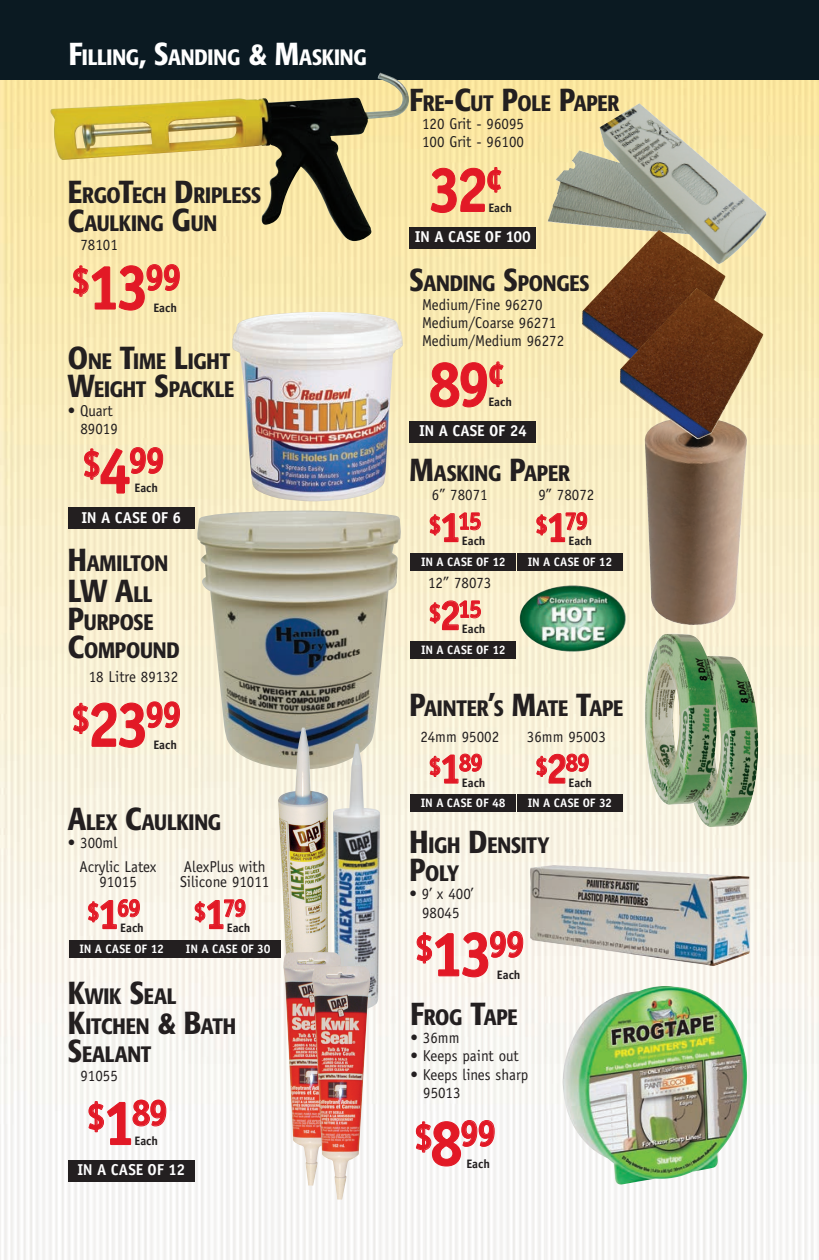
<style>
.page{position:relative;width:819px;height:1260px;background:#fff}
.page>*{position:absolute;margin:0;border:0;box-sizing:border-box;transform-origin:0 0}
.t1{font:700 63px "Officina Sans";color:#e21926;scale:.95 1}
.t2{font:700 36.75px "Officina Sans";letter-spacing:-.06em;color:#e21926;scale:.95 1}
.t3{font:500 condensed 31.5px "Formata";color:#231f20}
.t4{font:700 24.5px "Officina Sans";letter-spacing:-.07em;color:#e21926;scale:.95 1}
.t5{font:500 condensed 22.05px/28px "Formata";letter-spacing:-.01em;color:#231f20}
.t6{font:500 condensed 22.05px "Formata";letter-spacing:-.01em;color:#fff}
.t7{font:15.75px/18.2px "Officina Sans";color:#231f20;scale:.95 1}
.t8{font:700 15.75px "Officina Sans";letter-spacing:-.015em;color:#fefefe}
.t9{font:700 12.25px "Officina Sans";letter-spacing:-.005em;color:#fefefe}
.t10{font:700 12.25px "Officina Sans";color:#231f20}
.s1{font-size:31.5px}
.s2{font-size:63px}
.s3{font-size:22.05px}
.s4{font-size:42px}
</style>
<div class="page">
<img style="left:0;top:79px;width:819px;height:1181px">
<div style="left:0;top:0;width:819px;height:79px;background:#0b1a22"></div>
<svg style="left:430px;top:167px;width:72px;height:46px;background:#f5cb95"></svg>
<div style="left:409px;top:227px;width:127px;height:21px;background:#231f20"></div>
<svg style="left:430px;top:361px;width:74px;height:47px;background:#f4cca3"></svg>
<div style="left:409px;top:421px;width:127px;height:22px;background:#231f20"></div>
<svg style="left:429px;top:493px;width:52px;height:50px;background:#f5d4b4"></svg>
<div style="left:410px;top:553px;width:106px;height:18px;background:#231f20"></div>
<svg style="left:429px;top:753px;width:53px;height:31px;background:#f2c4b7"></svg>
<div style="left:410px;top:795px;width:106px;height:17px;background:#231f20"></div>
<svg style="left:429px;top:581px;width:52px;height:50px;background:#f5d3b9"></svg>
<div style="left:410px;top:641px;width:106px;height:18px;background:#231f20"></div>
<svg style="left:536px;top:512px;width:52px;height:31px;background:#f3c4a9"></svg>
<div style="left:517px;top:553px;width:106px;height:18px;background:#231f20"></div>
<svg style="left:536px;top:753px;width:53px;height:31px;background:#f2c1b5"></svg>
<div style="left:517px;top:795px;width:106px;height:17px;background:#231f20"></div>
<img style="left:520px;top:585px;width:106px;height:67px">
<svg style="left:88px;top:899px;width:52px;height:31px"></svg>
<div style="left:69px;top:940px;width:106px;height:18px;background:#231f20"></div>
<svg style="left:195px;top:899px;width:51px;height:31px"></svg>
<div style="left:175px;top:940px;width:106px;height:18px;background:#231f20"></div>
<img style="left:197px;top:511px;width:204px;height:259px">
<svg style="left:84px;top:447px;width:80px;height:47px;background:#f4cfad"></svg>
<div style="left:68px;top:508px;width:127px;height:21px;background:#231f20"></div>
<svg style="left:88px;top:1099px;width:79px;height:46px"></svg>
<div style="left:68px;top:1160px;width:127px;height:21px;background:#231f20"></div>
<img style="left:50px;top:76px;width:353px;height:84px">
<svg style="left:73px;top:264px;width:107px;height:47px;background:#f4cb9b"></svg>
<svg style="left:73px;top:701px;width:107px;height:47px;background:#f4d1bf"></svg>
<img style="left:232px;top:312px;width:171px;height:189px">
<img style="left:333px;top:744px;width:47px;height:266px">
<img style="left:278px;top:728px;width:51px;height:263px">
<img style="left:283px;top:952px;width:58px;height:234px">
<img style="left:312px;top:966px;width:58px;height:234px">
<svg style="left:417px;top:931px;width:106px;height:47px"></svg>
<img style="left:530px;top:865px;width:220px;height:101px">
<svg style="left:416px;top:1120px;width:79px;height:47px"></svg>
<img style="left:563px;top:986px;width:184px;height:199px">
<img style="left:644px;top:439px;width:104px;height:187px">
<img style="left:684px;top:656px;width:75px;height:171px">
<img style="left:643px;top:634px;width:74px;height:171px">
<img style="left:548px;top:103px;width:219px;height:162px">
<img style="left:582px;top:230px;width:144px;height:151px">
<img style="left:620px;top:288px;width:143px;height:151px">
<h3 class="t6" style="left:69px;top:44px;width:300px"><span class="s1">F</span>ILLING<span class="s1">, S</span>ANDING <span class="s1">&amp; M</span>ASKING</h3>
<h3 class="t5" style="left:68px;top:182px;width:184px"><span class="s1">E</span>RGO<span class="s1">T</span>ECH <span class="s1">D</span>RIPLESS<br><span class="s1">C</span>AULKING <span class="s1">G</span>UN</h3>
<p class="t7" style="left:80px;top:235px;width:41px">78101</p>
<h2 class="t2" style="left:71px;top:254px;width:118px">$<span class="s2">13</span>99</h2>
<p class="t10" style="left:153px;top:300px;width:25px">Each</p>
<h3 class="t5" style="left:68px;top:347px;width:168px"><span class="s1">O</span>NE <span class="s1">T</span>IME <span class="s1">L</span>IGHT<br><span class="s1">W</span>EIGHT <span class="s1">S</span>PACKLE</h3>
<p class="t7" style="left:80px;top:401px;width:41px;text-indent:-13px">• Quart<br>89019</p>
<h2 class="t2" style="left:82px;top:437px;width:89px">$<span class="s2">4</span>99</h2>
<p class="t10" style="left:134px;top:480px;width:25px">Each</p>
<p class="t8" style="left:81px;top:507px;width:101px">IN A CASE OF 6</p>
<h3 class="t5" style="left:68px;top:550px;width:102px"><span class="s1">H</span>AMILTON</h3>
<h3 class="t3" style="left:68px;top:572px;width:86px">LW A<span class="s3">LL</span></h3>
<h3 class="t5" style="left:68px;top:608px;width:114px"><span class="s1">P</span>URPOSE<br><span class="s1">C</span>OMPOUND</h3>
<p class="t7" style="left:89px;top:668px;width:96px">18 Litre 89132</p>
<h2 class="t2" style="left:71px;top:692px;width:118px">$<span class="s2">23</span>99</h2>
<p class="t10" style="left:153px;top:738px;width:25px">Each</p>
<h3 class="t5" style="left:68px;top:808px;width:155px"><span class="s1">A</span>LEX <span class="s1">C</span>AULKING</h3>
<p class="t7" style="left:68px;top:834px;width:54px">• 300ml</p>
<p class="t7" style="left:80px;top:858px;width:82px;line-height:15.8px;text-align:center">Acrylic Latex<br>91015</p>
<p class="t7" style="left:180px;top:858px;width:96px;line-height:15.8px">AlexPlus with<br>Silicone 91011</p>
<h3 class="t4" style="left:87px;top:893px;width:58px">$<span class="s4">1</span>69</h3>
<p class="t10" style="left:120px;top:921px;width:25px">Each</p>
<p class="t9" style="left:79px;top:941px;width:86px">IN A CASE OF 12</p>
<h3 class="t4" style="left:194px;top:893px;width:57px">$<span class="s4">1</span>79</h3>
<p class="t10" style="left:227px;top:921px;width:25px">Each</p>
<p class="t9" style="left:186px;top:941px;width:86px">IN A CASE OF 30</p>
<h3 class="t5" style="left:68px;top:981px;width:168px;line-height:30.4px"><span class="s1">K</span>WIK <span class="s1">S</span>EAL<br><span class="s1">K</span>ITCH EN <span class="s1">&amp; B</span>ATH</h3>
<h3 class="t5" style="left:68px;top:1041px;width:85px"><span class="s1">S</span>EALANT</h3>
<p class="t7" style="left:80px;top:1066px;width:41px">91055</p>
<h2 class="t2" style="left:87px;top:1090px;width:87px">$<span class="s2">1</span>89</h2>
<p class="t10" style="left:134px;top:1133px;width:25px">Each</p>
<p class="t8" style="left:77px;top:1160px;width:109px">IN A CASE OF 12</p>
<h3 class="t5" style="left:409px;top:89px;width:212px"><span class="s1">F</span>RE<span class="s1">-C</span>UT <span class="s1">P</span>OLE <span class="s1">P</span>APER</h3>
<p class="t7" style="left:422px;top:115px;width:109px">120 Grit - 96095<br>100 Grit - 96100</p>
<h1 class="t1" style="left:428px;top:151px;width:81px">32<sup>¢</sup></h1>
<p class="t10" style="left:488px;top:200px;width:25px">Each</p>
<p class="t8" style="left:415px;top:227px;width:118px">IN A CASE OF 100</p>
<h3 class="t5" style="left:409px;top:269px;width:180px"><span class="s1">S</span>ANDING <span class="s1">S</span>PONGES</h3>
<p class="t7" style="left:422px;top:295px;width:151px">Medium/Fine 96270<br>Medium/Coarse 96271<br>Medium/Medium 96272</p>
<h1 class="t1" style="left:428px;top:345px;width:83px">89<sup>¢</sup></h1>
<p class="t10" style="left:488px;top:394px;width:25px">Each</p>
<p class="t8" style="left:419px;top:421px;width:109px">IN A CASE OF 24</p>
<h3 class="t5" style="left:409px;top:459px;width:162px"><span class="s1">M</span>ASKING <span class="s1">P</span>APER</h3>
<p class="t7" style="left:432px;top:486px;width:60px">6” 78071</p>
<h3 class="t4" style="left:429px;top:506px;width:58px">$<span class="s4">1</span>15</h3>
<p class="t10" style="left:462px;top:534px;width:25px">Each</p>
<p class="t9" style="left:421px;top:554px;width:86px">IN A CASE OF 12</p>
<p class="t7" style="left:428px;top:574px;width:68px">12” 78073</p>
<h3 class="t4" style="left:429px;top:594px;width:58px">$<span class="s4">2</span>15</h3>
<p class="t10" style="left:462px;top:622px;width:25px">Each</p>
<p class="t9" style="left:421px;top:642px;width:86px">IN A CASE OF 12</p>
<p class="t7" style="left:538px;top:486px;width:60px">9” 78072</p>
<h3 class="t4" style="left:535px;top:506px;width:57px">$<span class="s4">1</span>79</h3>
<p class="t10" style="left:569px;top:534px;width:25px">Each</p>
<p class="t9" style="left:528px;top:554px;width:86px">IN A CASE OF 12</p>
<h3 class="t5" style="left:409px;top:694px;width:215px"><span class="s1">P</span>AINTER<span class="s1">’</span>S <span class="s1">M</span>ATE <span class="s1">T</span>APE</h3>
<p class="t7" style="left:420px;top:727px;width:85px">24mm 95002</p>
<p class="t7" style="left:527px;top:727px;width:85px">36mm 95003</p>
<h3 class="t4" style="left:429px;top:747px;width:59px">$<span class="s4">1</span>89</h3>
<p class="t10" style="left:462px;top:775px;width:25px">Each</p>
<p class="t9" style="left:421px;top:795px;width:86px">IN A CASE OF 48</p>
<h3 class="t4" style="left:535px;top:747px;width:59px">$<span class="s4">2</span>89</h3>
<p class="t10" style="left:569px;top:775px;width:25px">Each</p>
<p class="t9" style="left:528px;top:795px;width:86px">IN A CASE OF 32</p>
<h3 class="t5" style="left:409px;top:831px;width:141px"><span class="s1">H</span>IGH <span class="s1">D</span>ENSITY<br><span class="s1">P</span>OLY</h3>
<p class="t7" style="left:409px;top:885px;width:69px;text-align:center">• 9’ x 400’<br>98045</p>
<h2 class="t2" style="left:415px;top:921px;width:118px">$<span class="s2">13</span>99</h2>
<p class="t10" style="left:497px;top:967px;width:25px">Each</p>
<h3 class="t5" style="left:411px;top:1003px;width:109px"><span class="s1">F</span>ROG <span class="s1">T</span>APE</h3>
<p class="t7" style="left:411px;top:1029px;width:53px">• 36mm</p>
<p class="t7" style="left:411px;top:1047px;width:116px">• Keeps paint out</p>
<p class="t7" style="left:423px;top:1065px;width:112px;text-indent:-13px">• Keeps lines sharp<br>95013</p>
<h2 class="t2" style="left:414px;top:1110px;width:89px">$<span class="s2">8</span>99</h2>
<p class="t10" style="left:466px;top:1156px;width:25px">Each</p>
</div>
